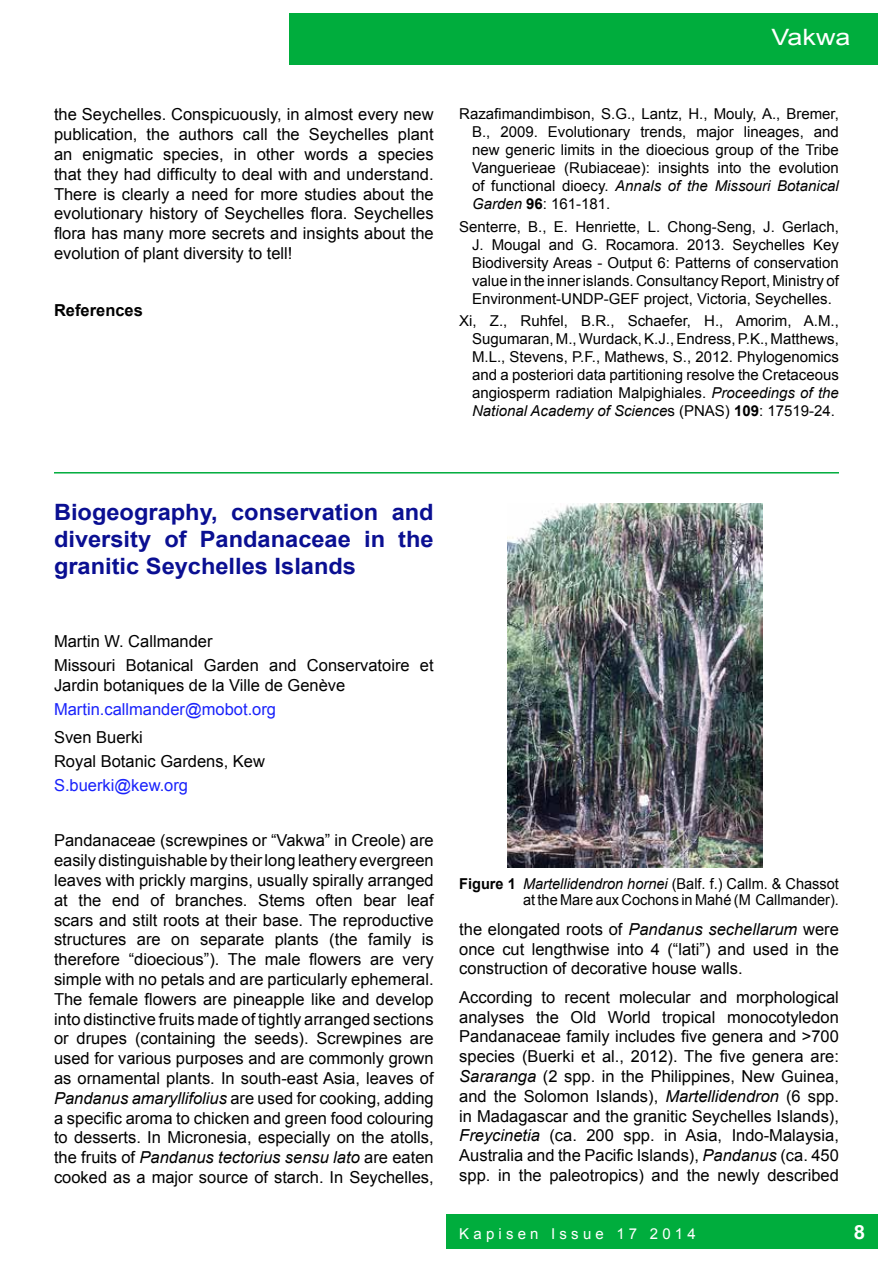
<style>
.page{position:relative;width:893px;height:1263px;background:#fff}
.page>*{position:absolute;margin:0;border:0;box-sizing:border-box;transform-origin:0 0}
.t1{font:700 22.5px/27px "Arial";color:#0a0f92;text-align:justify;scale:1.05 1}
.t2{font:22.5px "Arial";color:#fff;scale:1.2 1}
.t3{font:700 19.5px "Arial";color:#fff;scale:1.05 1}
.t4{font:16.5px/19.8px "Arial";color:#000;text-align:justify}
.t5{font:16.5px "Arial";color:#1922fb}
.t6{font:700 16.5px "Arial";color:#000}
.t7{font:15px/18px "Arial";color:#000;text-align:justify}
.t8{font:15px "Arial";letter-spacing:.28em;color:#fff}
.s1{font-style:italic}
.s2{font-weight:700}
</style>
<div class="page">
<div style="left:446px;top:1214px;width:432px;height:34px;background:#00ad3d"></div>
<div style="left:289px;top:13px;width:589px;height:52px;background:#00ad3d"></div>
<img style="left:508px;top:504px;width:254px;height:363px">
<hr style="left:54px;top:472px;width:785px;height:1px;background:#00ad3d">
<p class="t4" style="left:54px;top:105px;width:381px">the Seychelles. Conspicuously, in almost every new publication, the authors call the Seychelles plant an enigmatic species, in other words a species that they had difficulty to deal with and understand.<br>There is clearly a need for more studies about the evolutionary history of Seychelles flora. Seychelles flora has many more secrets and insights about the evolution of plant diversity to tell!</p>
<p class="t6" style="left:54px;top:299px;width:90px">References</p>
<h1 class="t2" style="left:772px;top:23px;width:67px">Vakwa</h1>
<p class="t7" style="left:472px;top:105px;width:368px;text-indent:-13px">Razafimandimbison, S.G., Lantz, H., Mouly, A., Bremer, B., 2009. Evolutionary trends, major lineages, and new generic limits in the dioecious group of the Tribe Vanguerieae (Rubiaceae): insights into the evolution of functional dioecy. <span class="s1">Annals of the Missouri Botanical Garden</span> <span class="s2">96</span>: 161-181.</p>
<p class="t7" style="left:472px;top:217px;width:368px;text-indent:-13px">Senterre, B., E. Henriette, L. Chong-Seng, J. Gerlach, J. Mougal and G. Rocamora. 2013. Seychelles Key Biodiversity Areas - Output 6: Patterns of conservation value in the inner islands. Consultancy Report, Ministry of Environment-UNDP-GEF project, Victoria, Seychelles.</p>
<p class="t7" style="left:472px;top:312px;width:368px;text-indent:-13px">Xi, Z., Ruhfel, B.R., Schaefer, H., Amorim, A.M., Sugumaran, M., Wurdack, K.J., Endress, P.K., Matthews, M.L., Stevens, P.F., Mathews, S., 2012. Phylogenomics and a posteriori data partitioning resolve the Cretaceous angiosperm radiation Malpighiales. <span class="s1">Proceedings of the National Academy of Science</span>s (PNAS) <span class="s2">109</span>: 17519-24.</p>
<h1 class="t1" style="left:54px;top:500px;width:363px">Biogeography, conservation and diversity of Pandanaceae in the granitic Seychelles Islands</h1>
<p class="t4" style="left:54px;top:629px;width:381px;line-height:24px">Martin W. Callmander<br>Missouri Botanical Garden and Conservatoire et</p>
<p class="t4" style="left:54px;top:675px;width:293px">Jardin botaniques de la Ville de Genève</p>
<p class="t5" style="left:54px;top:698px;width:224px">Martin.callmander@mobot.org</p>
<p class="t4" style="left:54px;top:726px;width:212px;line-height:24px">Sven Buerki<br>Royal Botanic Gardens, Kew</p>
<p class="t5" style="left:54px;top:775px;width:136px">S.buerki@kew.org</p>
<p class="t4" style="left:54px;top:831px;width:381px">Pandanaceae (screwpines or “Vakwa” in Creole) are easily distinguishable by their long leathery evergreen leaves with prickly margins, usually spirally arranged at the end of branches. Stems often bear leaf scars and stilt roots at their base. The reproductive structures are on separate plants (the family is therefore “dioecious”). The male flowers are very simple with no petals and are particularly ephemeral.<br>The female flowers are pineapple like and develop into distinctive fruits made of tightly arranged sections or drupes (containing the seeds). Screwpines are used for various purposes and are commonly grown as ornamental plants. In south-east Asia, leaves of <span class="s1">Pandanus amaryllifolius</span> are used for cooking, adding a specific aroma to chicken and green food colouring to desserts. In Micronesia, especially on the atolls, the fruits of <span class="s1">Pandanus tectorius sensu lato</span> are eaten cooked as a major source of starch. In Seychelles,</p>
<p class="t7" style="left:459px;top:875px;width:381px;line-height:16.5px;text-align:right"><span class="s2">Figure 1</span> <span class="s1">Martellidendron hornei</span> (Balf. f.) Callm. &amp; Chassot at the Mare aux Cochons in Mahé (M Callmander).</p>
<p class="t4" style="left:459px;top:919px;width:381px">the elongated roots of <span class="s1">Pandanus sechellarum</span> were once cut lengthwise into 4 (“lati”) and used in the construction of decorative house walls.</p>
<p class="t4" style="left:459px;top:987px;width:381px">According to recent molecular and morphological analyses the Old World tropical monocotyledon Pandanaceae family includes five genera and &gt;700 species (Buerki et al., 2012). The five genera are:<br><span class="s1">Sararanga</span> (2 spp. in the Philippines, New Guinea, and the Solomon Islands), <span class="s1">Martellidendron</span> (6 spp. in Madagascar and the granitic Seychelles Islands), <span class="s1">Freycinetia</span> (ca. 200 spp. in Asia, Indo-Malaysia, Australia and the Pacific Islands), <span class="s1">Pandanus</span> (ca. 450 spp. in the paleotropics) and the newly described</p>
<p class="t8" style="left:459px;top:1224px;width:238px">Kapisen Issue 17 2014</p>
<p class="t3" style="left:854px;top:1219px;width:12px">8</p>
</div>
